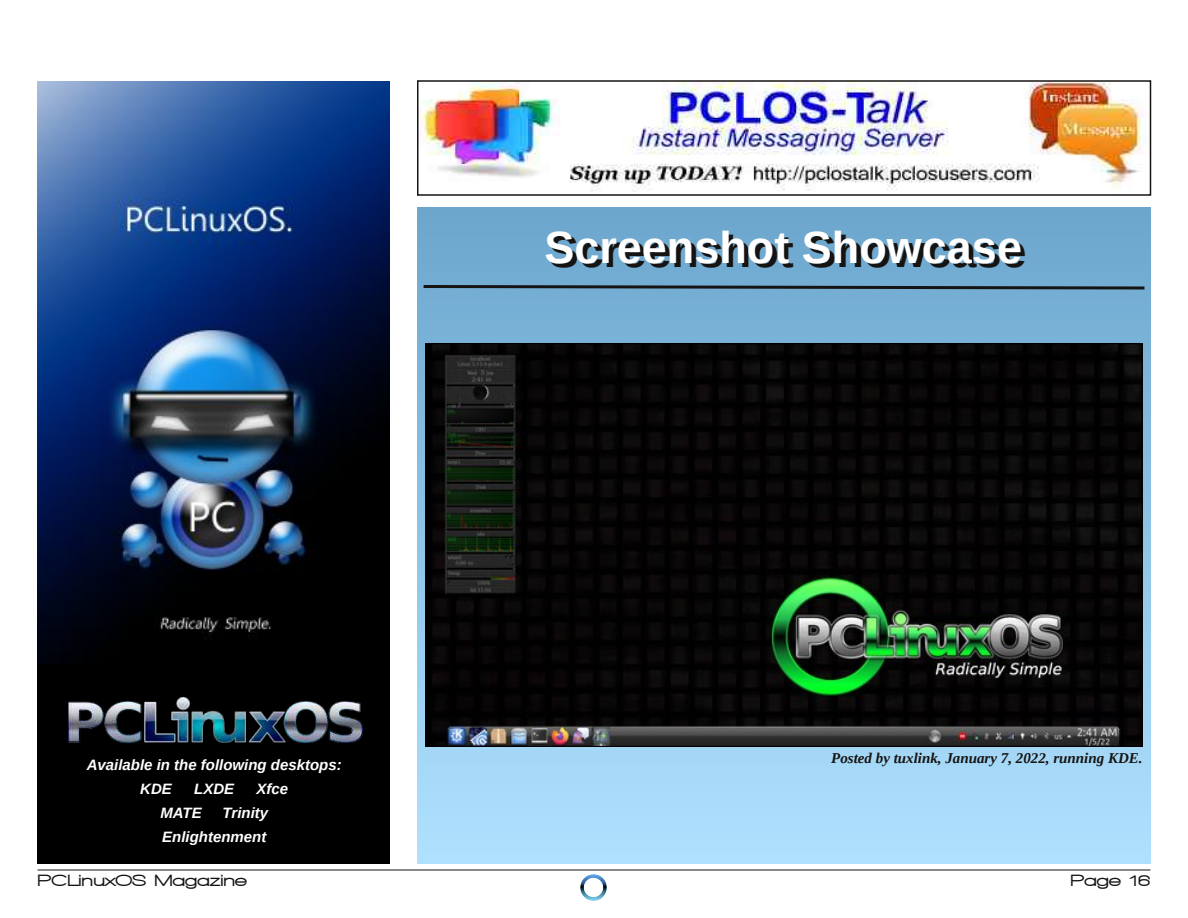
<style>
.page{position:relative;width:1188px;height:918px;background:#fff}
.page>*{position:absolute;margin:0;border:0;box-sizing:border-box;transform-origin:0 0}
.t1{font:700 45px "Liberation Sans";color:#161413}
.t2{font:900 16.5px "Walkway Expand";color:#161413}
.t3{font:italic 700 15px/24px "Liberation Sans";color:#fff}
.t4{font:italic 700 15px "Liberation Serif";color:#161413}
</style>
<div class="page">
<hr style="left:38px;top:870px;width:1112px;height:1px;background:#161413">
<img style="left:580px;top:874px;width:27px;height:27px">
<div style="left:38px;top:81px;width:352px;height:783px;background:#000"></div>
<img style="left:38px;top:81px;width:352px;height:583px">
<img style="left:69px;top:698px;width:293px;height:44px">
<img style="left:420px;top:83px;width:726px;height:109px">
<div style="left:417px;top:80px;width:734px;height:116px;border:2px solid #161413"></div>
<svg style="left:418px;top:207px;width:732px;height:657px;background:#8cc2e4"></svg>
<svg style="left:421px;top:283px;width:727px;height:8px;background:#51738b"></svg>
<img style="left:426px;top:343px;width:716px;height:404px">
<p class="t3" style="left:140px;top:753px;width:203px;text-indent:-54px">Available in the following desktops:<br>KDE</p>
<p class="t3" style="left:194px;top:777px;width:41px">LXDE</p>
<p class="t3" style="left:257px;top:777px;width:33px">Xfce</p>
<p class="t3" style="left:160px;top:801px;width:43px">MATE</p>
<p class="t3" style="left:162px;top:801px;width:107px;text-align:right">Trinity<br>Enlightenment</p>
<h1 class="t1" style="left:549px;top:226px;width:479px">Screenshot Showcase</h1>
<p class="t4" style="left:831px;top:750px;width:313px">Posted by tuxlink, January 7, 2022, running KDE.</p>
<p class="t2" style="left:38px;top:871px;width:211px">PCLinuxOS Magazine</p>
<p class="t2" style="left:1071px;top:871px;width:82px">Page 16</p>
</div>
